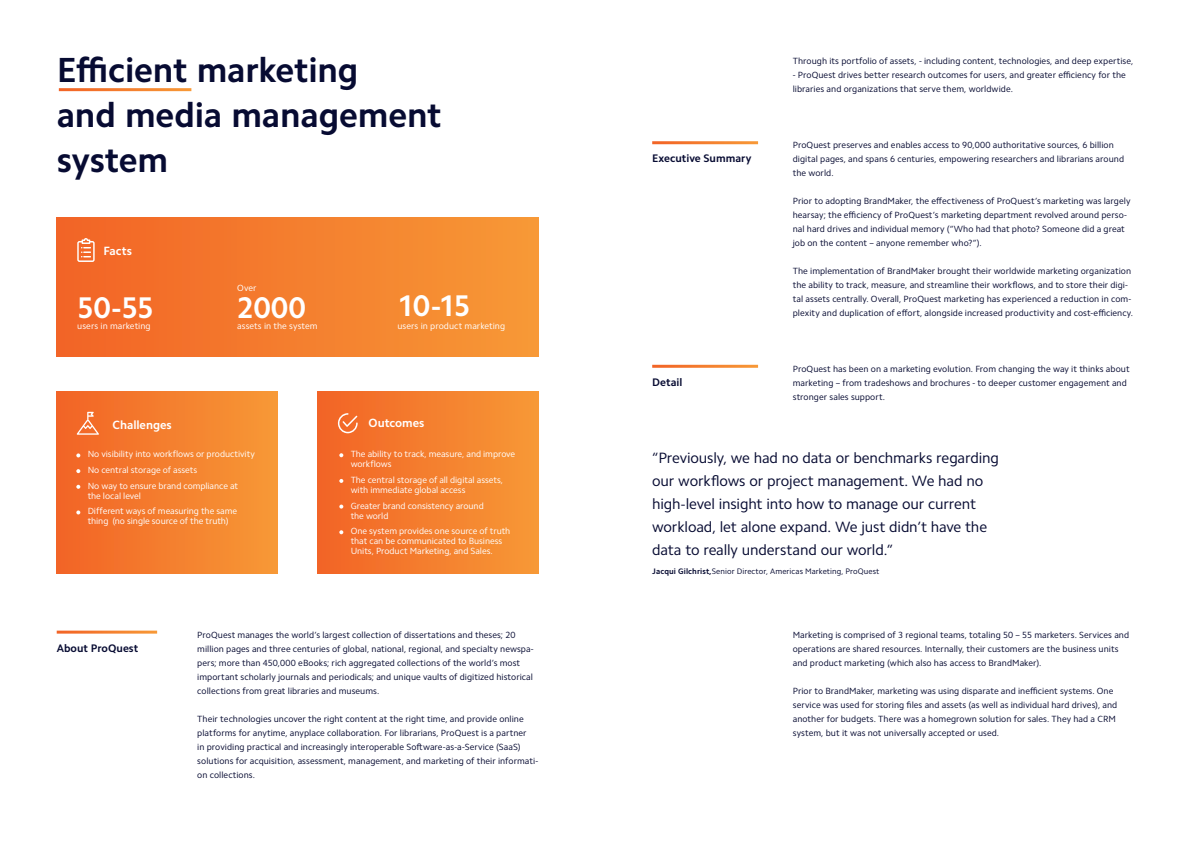
<style>
.page{position:relative;width:1191px;height:842px;background:#fff}
.page>*{position:absolute;margin:0;border:0;box-sizing:border-box;transform-origin:0 0}
.t1{font:700 35px/45px "Camphor Pro";letter-spacing:-.005em;color:#070b32}
.t2{font:700 30px "Camphor Pro";letter-spacing:-.015em;color:#fff}
.t3{font:15px/23px "Camphor Pro";letter-spacing:-.01em;color:#070b32}
.t4{font:700 12px "Camphor Pro";letter-spacing:-.005em;color:#fff}
.t5{font:700 11px "Camphor Pro";color:#070b32}
.t6{font:9px/14px "Camphor Pro";letter-spacing:.005em;color:#070b32}
.t7{font:9px/10px "Camphor Pro";letter-spacing:-.005em;color:#fff}
.t8{font:8px "Camphor Pro";letter-spacing:.01em;color:#070b32}
.s1{font-weight:700}
</style>
<div class="page">
<div style="left:57px;top:217px;width:482px;height:139px;background:linear-gradient(to right,#f26326,#f79936)"></div>
<div style="left:57px;top:392px;width:221px;height:182px;background:linear-gradient(to right,#f26326,#f79936)"></div>
<div style="left:318px;top:392px;width:221px;height:182px;background:linear-gradient(to right,#f26326,#f79936)"></div>
<svg style="left:77px;top:412px;width:22px;height:23px"></svg>
<svg style="left:338px;top:413px;width:20px;height:20px"></svg>
<svg style="left:77px;top:238px;width:18px;height:24px"></svg>
<svg style="left:76px;top:453px;width:4px;height:4px"></svg>
<svg style="left:76px;top:469px;width:4px;height:4px"></svg>
<svg style="left:76px;top:485px;width:4px;height:4px"></svg>
<svg style="left:76px;top:510px;width:4px;height:4px"></svg>
<svg style="left:339px;top:453px;width:4px;height:4px"></svg>
<svg style="left:339px;top:479px;width:4px;height:4px"></svg>
<svg style="left:339px;top:505px;width:4px;height:4px"></svg>
<svg style="left:339px;top:530px;width:4px;height:4px"></svg>
<p class="t1" style="left:57px;top:48px;width:386px">Efficient marketing<br>and media management system</p>
<p class="t4" style="left:104px;top:244px;width:30px">Facts</p>
<p class="t2" style="left:77px;top:290px;width:78px">50-55</p>
<p class="t7" style="left:77px;top:321px;width:75px">users in marketing</p>
<p class="t7" style="left:237px;top:283px;width:21px">Over</p>
<p class="t2" style="left:237px;top:290px;width:70px">2000</p>
<p class="t7" style="left:237px;top:321px;width:82px">assets in the system</p>
<p class="t2" style="left:397px;top:288px;width:75px">10-15</p>
<p class="t7" style="left:397px;top:321px;width:109px">users in product marketing</p>
<p class="t4" style="left:113px;top:418px;width:61px">Challenges</p>
<p class="t4" style="left:369px;top:416px;width:57px">Outcomes</p>
<p class="t7" style="left:88px;top:449px;width:169px">No visibility into workflows or productivity</p>
<p class="t7" style="left:88px;top:465px;width:111px">No central storage of assets</p>
<p class="t7" style="left:88px;top:481px;width:152px">No way to ensure brand compliance at the local level</p>
<p class="t7" style="left:88px;top:506px;width:151px">Different ways of measuring the same thing (no single source of the truth)</p>
<p class="t7" style="left:351px;top:449px;width:166px">The ability to track, measure, and improve workflows</p>
<p class="t7" style="left:351px;top:475px;width:154px">The central storage of all digital assets, with immediate global access</p>
<p class="t7" style="left:351px;top:500px;width:135px">Greater brand consistency around the world</p>
<p class="t7" style="left:351px;top:526px;width:161px">One system provides one source of truth that can be communicated to Business<br>Units, Product Marketing, and Sales.</p>
<p class="t5" style="left:57px;top:641px;width:83px">About ProQuest</p>
<p class="t6" style="left:197px;top:628px;width:338px">ProQuest manages the world’s largest collection of dissertations and theses; 20 million pages and three centuries of global, national, regional, and specialty newspa&shy;pers; more than 450,000 eBooks; rich aggregated collections of the world’s most important scholarly journals and periodicals; and unique vaults of digitized historical collections from great libraries and museums.</p>
<p class="t6" style="left:197px;top:712px;width:342px">Their technologies uncover the right content at the right time, and provide online platforms for anytime, anyplace collaboration. For librarians, ProQuest is a partner<br>in providing practical and increasingly interoperable Software-as-a-Service (SaaS) solutions for acquisition, assessment, management, and marketing of their informati&shy;on collections.</p>
<p class="t5" style="left:652px;top:151px;width:101px">Executive Summary</p>
<p class="t5" style="left:652px;top:375px;width:32px">Detail</p>
<p class="t6" style="left:793px;top:54px;width:342px">Through its portfolio of assets, - including content, technologies, and deep expertise,</p>
<p class="t6" style="left:793px;top:68px;width:334px">- ProQuest drives better research outcomes for users, and greater efficiency for the libraries and organizations that serve them, worldwide.</p>
<p class="t6" style="left:793px;top:138px;width:333px">ProQuest preserves and enables access to 90,000 authoritative sources, 6 billion digital pages, and spans 6 centuries, empowering researchers and librarians around the world.</p>
<p class="t6" style="left:793px;top:194px;width:339px">Prior to adopting BrandMaker, the effectiveness of ProQuest’s marketing was largely hearsay; the efficiency of ProQuest’s marketing department revolved around perso&shy;nal hard drives and individual memory (“Who had that photo? Someone did a great job on the content – anyone remember who?”).</p>
<p class="t6" style="left:793px;top:264px;width:342px">The implementation of BrandMaker brought their worldwide marketing organization the ability to track, measure, and streamline their workflows, and to store their digi&shy;tal assets centrally. Overall, ProQuest marketing has experienced a reduction in com&shy;plexity and duplication of effort, alongside increased productivity and cost-efficiency.</p>
<p class="t6" style="left:793px;top:362px;width:338px">ProQuest has been on a marketing evolution. From changing the way it thinks about marketing – from tradeshows and brochures - to deeper customer engagement and stronger sales support.</p>
<p class="t3" style="left:652px;top:446px;width:348px">“Previously, we had no data or benchmarks regarding our workflows or project management. We had no high-level insight into how to manage our current workload, let alone expand. We just didn’t have the data to really understand our world.”</p>
<p class="t8" style="left:652px;top:566px;width:229px"><span class="s1">Jacqui Gilchrist,</span>Senior Director, Americas Marketing, ProQuest</p>
<p class="t6" style="left:793px;top:628px;width:338px">Marketing is comprised of 3 regional teams, totaling 50 – 55 marketers. Services and operations are shared resources. Internally, their customers are the business units and product marketing (which also has access to BrandMaker).</p>
<p class="t6" style="left:793px;top:684px;width:326px">Prior to BrandMaker, marketing was using disparate and inefficient systems. One service was used for storing files and assets (as well as individual hard drives), and another for budgets. There was a homegrown solution for sales. They had a CRM system, but it was not universally accepted or used.</p>
</div>
